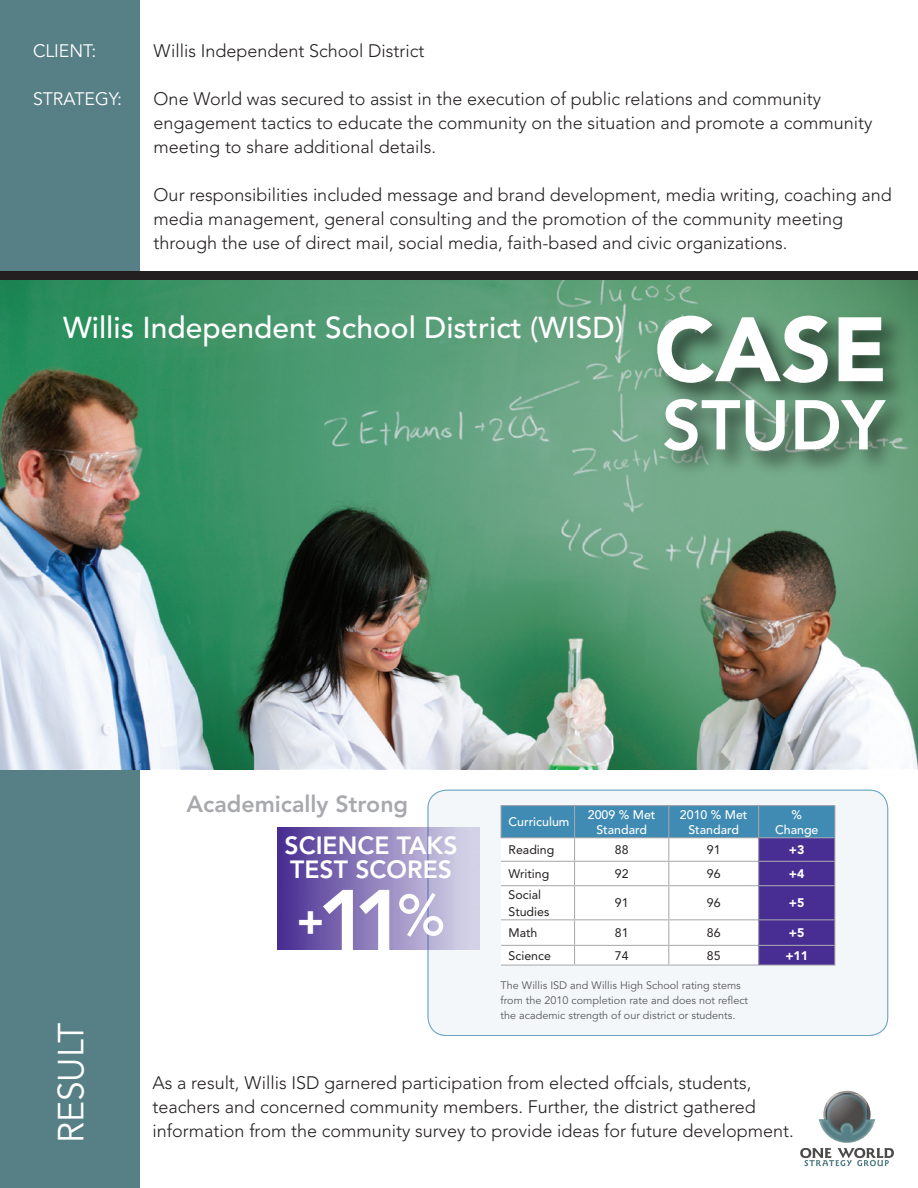
<style>
.page{position:relative;width:918px;height:1188px;background:#fff}
.page>*{position:absolute;margin:0;border:0;box-sizing:border-box;transform-origin:0 0}
.t1{font:800 92.85px "Avenir";color:#fff}
.t2{font:900 90.3px "Avenir";color:#fff}
.t3{font:800 69.75px "Avenir";color:#fff}
.t4{font:900 41.25px "Avenir";color:#fff}
.t5{font:36px "Avenir";color:#fff}
.t6{font:500 30px "Avenir";color:#fff}
.t7{font:800 24.75px/24.8px "Avenir";color:#fff}
.t8{font:800 23.1px "Avenir";color:#a8a9ad}
.t9{font:300 18px/24px "Avenir";color:#231f20}
.t10{font:18px "Avenir";color:#fff}
.t11{font:12.3px/16.5px "Avenir";color:#231f20}
.t12{font:500 12.3px/14.4px "Avenir";color:#fff;text-align:center}
.t13{font:900 12.3px "Avenir";color:#fff}
.t14{font:10.8px/15px "Avenir";color:#57585a}
</style>
<div class="page">
<div style="left:0;top:0;width:139px;height:1188px;background:#567f86"></div>
<img style="left:0;top:280px;width:918px;height:489px">
<div style="left:0;top:272px;width:918px;height:8px;background:#231f20"></div>
<img style="left:642px;top:292px;width:276px;height:239px">
<img style="left:650px;top:378px;width:268px;height:121px">
<div style="left:428px;top:790px;width:460px;height:246px;background:#f3f7fa;border-radius:19px"></div>
<div style="left:427px;top:790px;width:461px;height:246px;border:1px solid #3f8bb4;border-radius:19px"></div>
<div style="left:277px;top:827px;width:203px;height:122px;background:linear-gradient(to right,#4a2f92,#dcdbeb)"></div>
<div style="left:759px;top:806px;width:76px;height:32px;background:#3f8bb4"></div>
<div style="left:669px;top:806px;width:90px;height:32px;background:#3f8bb4"></div>
<div style="left:575px;top:806px;width:94px;height:32px;background:#3f8bb4"></div>
<div style="left:501px;top:806px;width:74px;height:32px;background:#3f8bb4"></div>
<div style="left:669px;top:945px;width:90px;height:20px;background:#fff"></div>
<div style="left:575px;top:945px;width:94px;height:20px;background:#fff"></div>
<div style="left:501px;top:945px;width:74px;height:20px;background:#fff"></div>
<div style="left:669px;top:920px;width:90px;height:25px;background:#fff"></div>
<div style="left:575px;top:920px;width:94px;height:25px;background:#fff"></div>
<div style="left:501px;top:920px;width:74px;height:25px;background:#fff"></div>
<div style="left:669px;top:886px;width:90px;height:34px;background:#fff"></div>
<div style="left:575px;top:886px;width:94px;height:34px;background:#fff"></div>
<div style="left:501px;top:886px;width:74px;height:34px;background:#fff"></div>
<div style="left:669px;top:861px;width:90px;height:25px;background:#fff"></div>
<div style="left:575px;top:861px;width:94px;height:25px;background:#fff"></div>
<div style="left:501px;top:861px;width:74px;height:25px;background:#fff"></div>
<div style="left:669px;top:838px;width:90px;height:23px;background:#fff"></div>
<div style="left:575px;top:838px;width:94px;height:23px;background:#fff"></div>
<div style="left:501px;top:838px;width:74px;height:23px;background:#fff"></div>
<div style="left:759px;top:945px;width:76px;height:20px;background:#482e92"></div>
<div style="left:759px;top:920px;width:76px;height:25px;background:#482e92"></div>
<div style="left:759px;top:886px;width:76px;height:34px;background:#482e92"></div>
<div style="left:759px;top:861px;width:76px;height:25px;background:#482e92"></div>
<div style="left:759px;top:838px;width:76px;height:23px;background:#482e92"></div>
<hr style="left:501px;top:861px;width:74px;height:1px;background:#a8a9ad">
<hr style="left:575px;top:861px;width:94px;height:1px;background:#a8a9ad">
<svg style="left:574px;top:838px;width:1px;height:47px"></svg>
<hr style="left:669px;top:861px;width:90px;height:1px;background:#a8a9ad">
<svg style="left:668px;top:838px;width:1px;height:47px"></svg>
<hr style="left:759px;top:861px;width:76px;height:1px;background:#a8a9ad">
<svg style="left:758px;top:838px;width:1px;height:47px"></svg>
<svg style="left:834px;top:838px;width:1px;height:47px"></svg>
<hr style="left:501px;top:885px;width:74px;height:1px;background:#a8a9ad">
<hr style="left:575px;top:885px;width:94px;height:1px;background:#a8a9ad">
<hr style="left:574px;top:886px;width:1px;height:33px;background:#a8a9ad">
<hr style="left:669px;top:885px;width:90px;height:1px;background:#a8a9ad">
<hr style="left:668px;top:886px;width:1px;height:33px;background:#a8a9ad">
<hr style="left:759px;top:885px;width:76px;height:1px;background:#a8a9ad">
<hr style="left:758px;top:886px;width:1px;height:33px;background:#a8a9ad">
<hr style="left:834px;top:886px;width:1px;height:33px;background:#a8a9ad">
<hr style="left:501px;top:919px;width:74px;height:1px;background:#a8a9ad">
<hr style="left:575px;top:919px;width:94px;height:1px;background:#a8a9ad">
<hr style="left:669px;top:919px;width:90px;height:1px;background:#a8a9ad">
<hr style="left:759px;top:919px;width:76px;height:1px;background:#a8a9ad">
<hr style="left:501px;top:945px;width:74px;height:1px;background:#a8a9ad">
<hr style="left:575px;top:945px;width:94px;height:1px;background:#a8a9ad">
<svg style="left:574px;top:920px;width:1px;height:45px"></svg>
<hr style="left:669px;top:945px;width:90px;height:1px;background:#a8a9ad">
<svg style="left:668px;top:920px;width:1px;height:45px"></svg>
<hr style="left:759px;top:945px;width:76px;height:1px;background:#a8a9ad">
<svg style="left:758px;top:920px;width:1px;height:45px"></svg>
<svg style="left:834px;top:920px;width:1px;height:45px"></svg>
<hr style="left:501px;top:965px;width:74px;height:1px;background:#a8a9ad">
<hr style="left:575px;top:965px;width:94px;height:1px;background:#a8a9ad">
<hr style="left:669px;top:965px;width:90px;height:1px;background:#a8a9ad">
<hr style="left:759px;top:965px;width:76px;height:1px;background:#a8a9ad">
<hr style="left:500px;top:805px;width:75px;height:1px;background:#a8a9ad">
<hr style="left:500px;top:806px;width:2px;height:31px;background:#a8a9ad">
<hr style="left:575px;top:805px;width:94px;height:1px;background:#a8a9ad">
<hr style="left:574px;top:806px;width:1px;height:31px;background:#a8a9ad">
<hr style="left:669px;top:805px;width:90px;height:1px;background:#a8a9ad">
<hr style="left:668px;top:806px;width:1px;height:31px;background:#a8a9ad">
<hr style="left:759px;top:805px;width:76px;height:1px;background:#a8a9ad">
<hr style="left:758px;top:806px;width:1px;height:31px;background:#a8a9ad">
<hr style="left:834px;top:806px;width:1px;height:31px;background:#a8a9ad">
<hr style="left:500px;top:837px;width:75px;height:1px;background:#a8a9ad">
<hr style="left:575px;top:837px;width:94px;height:1px;background:#a8a9ad">
<hr style="left:669px;top:837px;width:90px;height:1px;background:#a8a9ad">
<hr style="left:759px;top:837px;width:76px;height:1px;background:#a8a9ad">
<svg style="left:823px;top:1091px;width:48px;height:47px"></svg>
<svg style="left:826px;top:1093px;width:42px;height:43px"></svg>
<div style="left:827px;top:1095px;width:40px;height:39px;background:#6a838b;border-radius:20px"></div>
<svg style="left:827px;top:1095px;width:40px;height:39px"></svg>
<svg style="left:800px;top:1097px;width:94px;height:69px"></svg>
<p class="t10" style="left:33px;top:40px;width:65px">CLIENT:</p>
<p class="t10" style="left:33px;top:88px;width:91px">STRATEGY:</p>
<p class="t9" style="left:154px;top:39px;width:272px">Willis Independent School District</p>
<p class="t9" style="left:154px;top:87px;width:720px">One World was secured to assist in the execution of public relations and community engagement tactics to educate the community on the situation and promote a community meeting to share additional details.</p>
<p class="t9" style="left:154px;top:183px;width:740px">Our responsibilities included message and brand development, media writing, coaching and media management, general consulting and the promotion of the community meeting through the use of direct mail, social media, faith-based and civic organizations.</p>
<h3 class="t6" style="left:63px;top:311px;width:562px">Willis Independent School District (WISD)</h3>
<h2 class="t2" style="left:654px;top:295px;width:235px">CASE</h2>
<h3 class="t3" style="left:662px;top:384px;width:225px">STUDY</h3>
<h3 class="t5" style="left:50px;top:1143px;width:122px;rotate:-90deg">RESULT</h3>
<p class="t8" style="left:187px;top:790px;width:223px">Academically Strong</p>
<h3 class="t7" style="left:285px;top:832px;width:175px">SCIENCE TAKS<br>TEST SCORES</h3>
<h3 class="t4" style="left:297px;top:896px;width:29px">+</h3>
<h1 class="t1" style="left:317px;top:868px;width:130px">11<sup>%</sup></h1>
<p class="t12" style="left:509px;top:815px;width:62px">Curriculum</p>
<p class="t12" style="left:588px;top:808px;width:69px">2009 % Met<br>Standard</p>
<p class="t12" style="left:680px;top:808px;width:69px">2010 % Met<br>Standard</p>
<p class="t12" style="left:775px;top:808px;width:45px">%<br>Change</p>
<p class="t11" style="left:509px;top:842px;width:47px">Reading</p>
<p class="t11" style="left:615px;top:842px;width:15px">88</p>
<p class="t11" style="left:707px;top:842px;width:15px">91</p>
<p class="t13" style="left:789px;top:843px;width:17px">+3</p>
<p class="t11" style="left:509px;top:866px;width:42px">Writing</p>
<p class="t11" style="left:615px;top:866px;width:15px">92</p>
<p class="t11" style="left:707px;top:866px;width:15px">96</p>
<p class="t13" style="left:789px;top:866px;width:17px">+4</p>
<p class="t11" style="left:509px;top:887px;width:42px">Social<br>Studies</p>
<p class="t11" style="left:615px;top:895px;width:15px">91</p>
<p class="t11" style="left:707px;top:895px;width:15px">96</p>
<p class="t13" style="left:789px;top:896px;width:17px">+5</p>
<p class="t11" style="left:509px;top:925px;width:30px">Math</p>
<p class="t11" style="left:615px;top:925px;width:15px">81</p>
<p class="t11" style="left:707px;top:925px;width:15px">86</p>
<p class="t13" style="left:789px;top:926px;width:17px">+5</p>
<p class="t11" style="left:509px;top:947px;width:44px">Science</p>
<p class="t11" style="left:615px;top:947px;width:15px">74</p>
<p class="t11" style="left:707px;top:947px;width:15px">85</p>
<p class="t13" style="left:785px;top:948px;width:24px">+11</p>
<p class="t14" style="left:501px;top:978px;width:249px">The Willis ISD and Willis High School rating stems from the 2010 completion rate and does not reflect the academic strength of our district or students.</p>
<p class="t9" style="left:153px;top:1071px;width:643px">As a result, Willis ISD garnered participation from elected offcials, students, teachers and concerned community members. Further, the district gathered information from the community survey to provide ideas for future development.</p>
</div>
